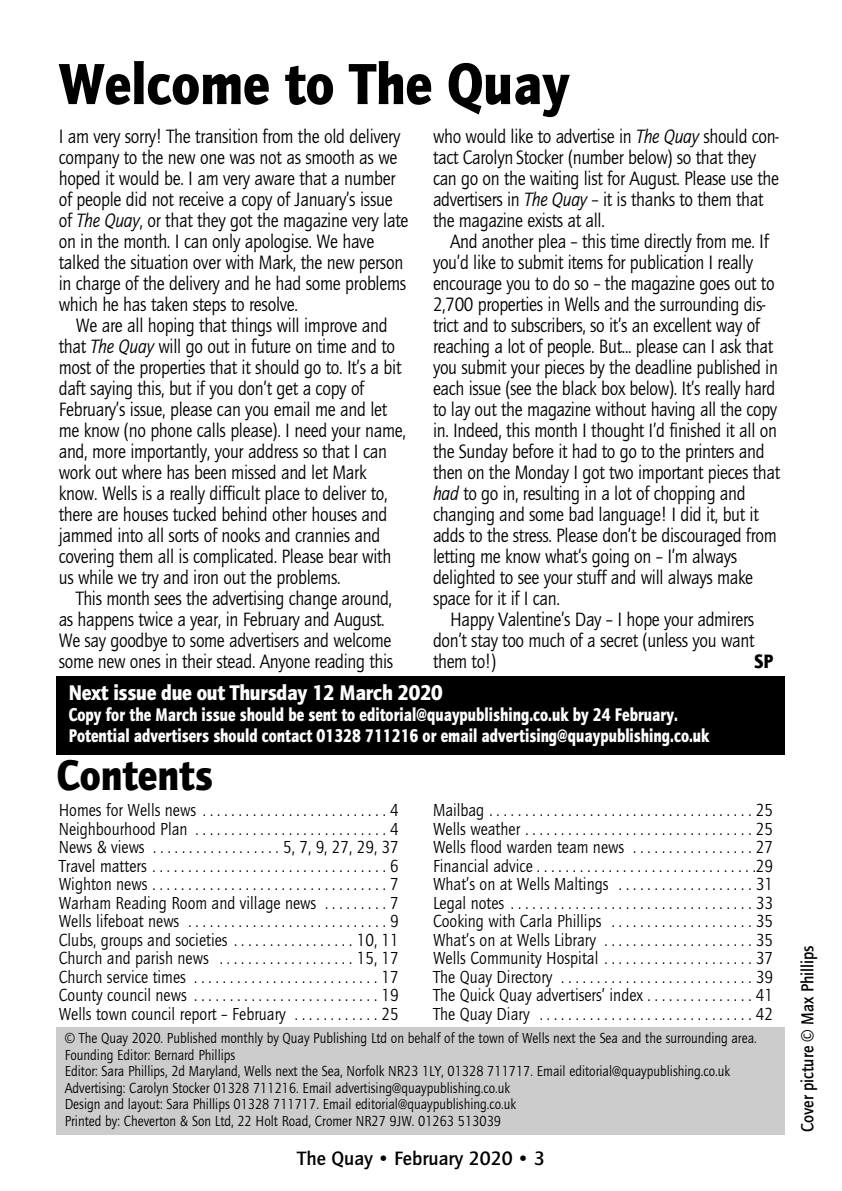
<style>
.page{position:relative;width:842px;height:1191px;background:#fff}
.page>*{position:absolute;margin:0;border:0;box-sizing:border-box;transform-origin:0 0}
.t1{font:900 60px "Quay Sans ITC Std";color:#000;scale:.9 1}
.t2{font:900 44px "Quay Sans ITC Std";color:#000;scale:.9 1}
.t3{font:900 22px "Quay Sans ITC Std";letter-spacing:-.015em;color:#fff;scale:.9 1}
.t4{font:20px/21px "Quay Sans ITC Std";letter-spacing:-.02em;color:#000;scale:.9 1}
.t5{font:500 20px "Quay Sans ITC Std";color:#000}
.t6{font:900 20px "Quay Sans ITC Std";color:#000;scale:.9 1}
.t7{font:900 19px/21px "Quay Sans ITC Std";color:#fff;scale:.8 1}
.t8{font:18px "Quay Sans ITC Std";color:#000;scale:.9 1}
.t9{font:500 18px "Quay Sans ITC Std";color:#000;scale:.9 1}
.t10{font:15px "Quay Sans ITC Std";color:#000;scale:.9 1}
.s1{font-style:italic}
</style>
<div class="page">
<div style="left:57px;top:1027px;width:728px;height:107px;background:#ccc"></div>
<div style="left:57px;top:676px;width:728px;height:78px;background:#000"></div>
<p class="t1" style="left:59px;top:61px;width:569px">Welcome to The Quay</p>
<p class="t4" style="left:59px;top:128px;width:390px">I am very sorry! The transition from the old delivery company to the new one was not as smooth as we hoped it would be. I am very aware that a number of people did not receive a copy of January’s issue of <span class="s1">The Quay</span>, or that they got the magazine very late on in the month. I can only apologise. We have talked the situation over with Mark, the new person in charge of the delivery and he had some problems which he has taken steps to resolve.</p>
<p class="t4" style="left:59px;top:317px;width:387px;text-indent:17px">We are all hoping that things will improve and that <span class="s1">The Quay</span> will go out in future on time and to most of the properties that it should go to. It’s a bit daft saying this, but if you don’t get a copy of February’s issue, please can you email me and let me know (no phone calls please). I need your name, and, more importantly, your address so that I can work out where has been missed and let Mark know. Wells is a really difficult place to deliver to, there are houses tucked behind other houses and jammed into all sorts of nooks and crannies and covering them all is complicated. Please bear with us while we try and iron out the problems.</p>
<p class="t4" style="left:59px;top:590px;width:373px;text-indent:17px">This month sees the advertising change around, as happens twice a year, in February and August.<br>We say goodbye to some advertisers and welcome some new ones in their stead. Anyone reading this</p>
<p class="t4" style="left:433px;top:128px;width:386px">who would like to advertise in <span class="s1">The Quay</span> should con&shy;tact Carolyn Stocker (number below) so that they can go on the waiting list for August. Please use the advertisers in <span class="s1">The Quay</span> – it is thanks to them that the magazine exists at all.</p>
<p class="t4" style="left:433px;top:233px;width:387px;text-indent:17px">And another plea – this time directly from me. If you’d like to submit items for publication I really encourage you to do so – the magazine goes out to 2,700 properties in Wells and the surrounding dis&shy;trict and to subscribers, so it’s an excellent way of reaching a lot of people. But... please can I ask that you submit your pieces by the deadline published in each issue (see the black box below). It’s really hard to lay out the magazine without having all the copy in. Indeed, this month I thought I’d finished it all on the Sunday before it had to go to the printers and then on the Monday I got two important pieces that <span class="s1">had</span> to go in, resulting in a lot of chopping and changing and some bad language! I did it, but it adds to the stress. Please don’t be discouraged from letting me know what‘s going on – I’m always delighted to see your stuff and will always make space for it if I can.</p>
<p class="t4" style="left:433px;top:611px;width:359px;text-align:justify;text-indent:17px">Happy Valentine’s Day – I hope your admirers don’t stay too much of a secret (unless you want them to!)</p>
<p class="t6" style="left:754px;top:654px;width:23px">SP</p>
<p class="t3" style="left:69px;top:684px;width:417px">Next issue due out Thursday 12 March 2020</p>
<p class="t7" style="left:69px;top:706px;width:802px">Copy for the March issue should be sent to editorial@quaypublishing.co.uk by 24 February.<br>Potential advertisers should contact 01328 711216 or email advertising@quaypublishing.co.uk</p>
<p class="t2" style="left:57px;top:758px;width:175px">Contents</p>
<p class="t8" style="left:59px;top:803px;width:379px">Homes for Wells news . . . . . . . . . . . . . . . . . . . . . . . . . . 4</p>
<p class="t8" style="left:59px;top:821px;width:379px">Neighbourhood Plan . . . . . . . . . . . . . . . . . . . . . . . . . . . 4</p>
<p class="t8" style="left:59px;top:840px;width:379px">News &amp; views . . . . . . . . . . . . . . . . . . 5, 7, 9, 27, 29, 37</p>
<p class="t8" style="left:59px;top:858px;width:379px">Travel matters . . . . . . . . . . . . . . . . . . . . . . . . . . . . . . . . . 6</p>
<p class="t8" style="left:59px;top:877px;width:379px">Wighton news . . . . . . . . . . . . . . . . . . . . . . . . . . . . . . . . . 7</p>
<p class="t8" style="left:59px;top:895px;width:379px">Warham Reading Room and village news . . . . . . . . . 7</p>
<p class="t8" style="left:59px;top:914px;width:379px">Wells lifeboat news . . . . . . . . . . . . . . . . . . . . . . . . . . . . 9</p>
<p class="t8" style="left:59px;top:932px;width:379px">Clubs, groups and societies . . . . . . . . . . . . . . . . . 10, 11</p>
<p class="t8" style="left:59px;top:951px;width:379px">Church and parish news . . . . . . . . . . . . . . . . . . . 15, 17</p>
<p class="t8" style="left:59px;top:969px;width:379px">Church service times . . . . . . . . . . . . . . . . . . . . . . . . . . 17</p>
<p class="t8" style="left:59px;top:988px;width:379px">County council news . . . . . . . . . . . . . . . . . . . . . . . . . . 19</p>
<p class="t8" style="left:59px;top:1006px;width:379px">Wells town council report – February . . . . . . . . . . . . 25</p>
<p class="t8" style="left:433px;top:803px;width:379px">Mailbag . . . . . . . . . . . . . . . . . . . . . . . . . . . . . . . . . . . . . 25</p>
<p class="t8" style="left:433px;top:821px;width:379px">Wells weather . . . . . . . . . . . . . . . . . . . . . . . . . . . . . . . . 25</p>
<p class="t8" style="left:433px;top:840px;width:379px">Wells flood warden team news . . . . . . . . . . . . . . . . . 27</p>
<p class="t8" style="left:433px;top:858px;width:379px">Financial advice . . . . . . . . . . . . . . . . . . . . . . . . . . . . . . .29</p>
<p class="t8" style="left:433px;top:877px;width:379px">What’s on at Wells Maltings . . . . . . . . . . . . . . . . . . . 31</p>
<p class="t8" style="left:433px;top:895px;width:379px">Legal notes . . . . . . . . . . . . . . . . . . . . . . . . . . . . . . . . . . 33</p>
<p class="t8" style="left:433px;top:914px;width:379px">Cooking with Carla Phillips . . . . . . . . . . . . . . . . . . . . 35</p>
<p class="t8" style="left:433px;top:932px;width:379px">What’s on at Wells Library . . . . . . . . . . . . . . . . . . . . . 35</p>
<p class="t8" style="left:433px;top:951px;width:379px">Wells Community Hospital . . . . . . . . . . . . . . . . . . . . . 37</p>
<p class="t8" style="left:433px;top:969px;width:379px">The Quay Directory . . . . . . . . . . . . . . . . . . . . . . . . . . . 39</p>
<p class="t8" style="left:433px;top:988px;width:379px">The Quick Quay advertisers’ index . . . . . . . . . . . . . . . 41</p>
<p class="t8" style="left:433px;top:1006px;width:379px">The Quay Diary . . . . . . . . . . . . . . . . . . . . . . . . . . . . . . 42</p>
<p class="t10" style="left:65px;top:1032px;width:770px">© The Quay 2020. Published monthly by Quay Publishing Ltd on behalf of the town of Wells next the Sea and the surrounding area.</p>
<p class="t10" style="left:65px;top:1049px;width:191px">Founding Editor: Bernard Phillips</p>
<p class="t10" style="left:65px;top:1065px;width:741px">Editor: Sara Phillips, 2d Maryland, Wells next the Sea, Norfolk NR23 1LY, 01328 711717. Email editorial@quaypublishing.co.uk</p>
<p class="t10" style="left:65px;top:1082px;width:496px">Advertising: Carolyn Stocker 01328 711216. Email advertising@quaypublishing.co.uk</p>
<p class="t10" style="left:65px;top:1098px;width:503px">Design and layout: Sara Phillips 01328 711717. Email editorial@quaypublishing.co.uk</p>
<p class="t10" style="left:65px;top:1115px;width:486px">Printed by: Cheverton &amp; Son Ltd, 22 Holt Road, Cromer NR27 9JW. 01263 513039</p>
<p class="t5" style="left:297px;top:1150px;width:249px">The Quay • February 2020 • 3</p>
<p class="t9" style="left:800px;top:1132px;width:209px;rotate:-90deg">Cover picture © Max Phillips</p>
</div>
